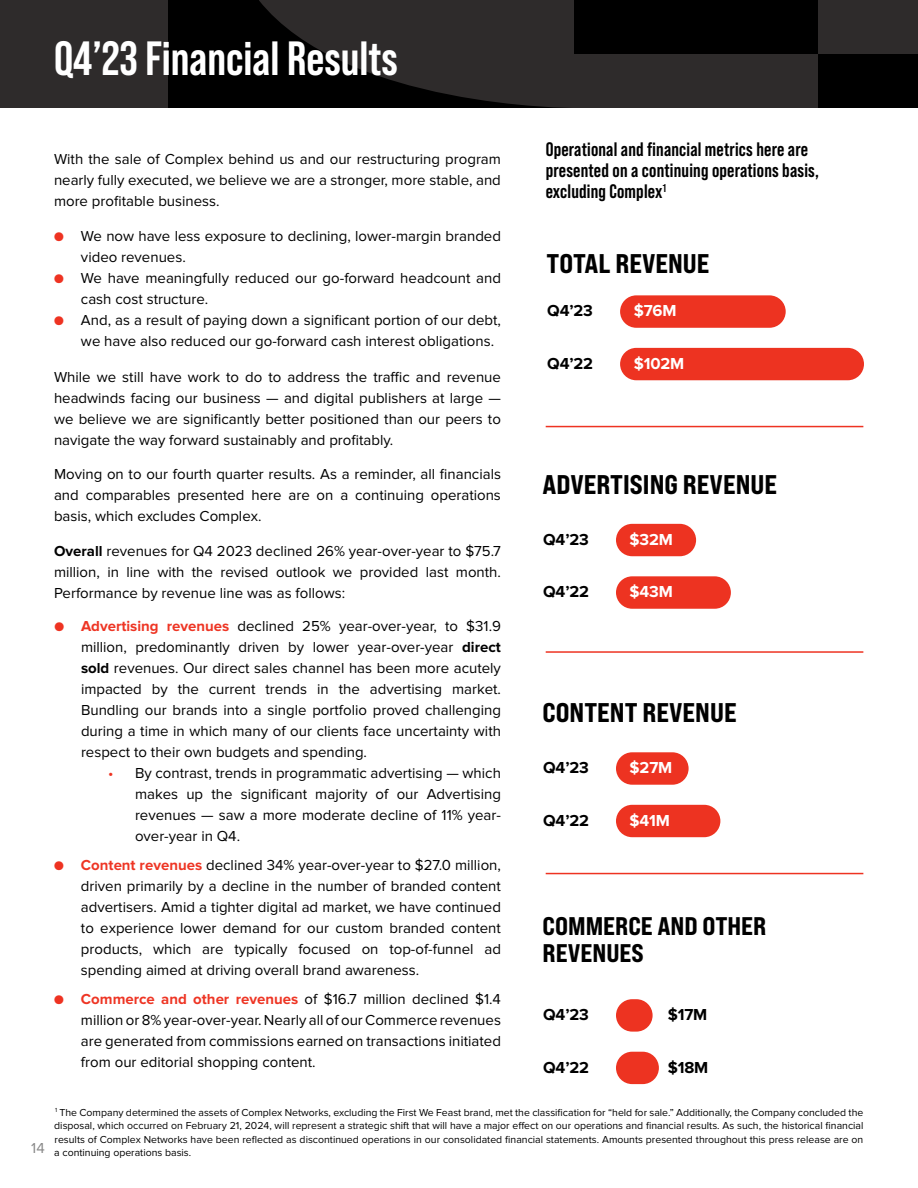
<style>
.page{position:relative;width:918px;height:1188px;background:#fff}
.page>*{position:absolute;margin:0;border:0;box-sizing:border-box;transform-origin:0 0}
.t1{font:700 48px "Bebas Neue Pro";color:#fff}
.t2{font:27px "Bebas Neue Pro Exp Eb";color:#000}
.t3{font:25.5px/27px "Bebas Neue Pro Exp Eb";color:#000}
.t4{font:700 19.5px/21px "Bebas Neue Pro";letter-spacing:.01em;color:#000}
.t5{font:700 16.5px "Proxima Nova";letter-spacing:-.01em;color:#000}
.t6{font:700 16.5px "Proxima Nova";letter-spacing:-.01em;color:#fff}
.t7{font:15px/21px "Proxima Nova";color:#000;text-align:justify}
.t8{font:15px "Proxima Nova";color:#878787}
.t9{font:10.5px/13.5px "Proxima Nova";color:#000;text-align:justify}
.s1{color:#e32}
.s2{font-weight:700}
.s3{font-weight:700;color:#ee3524}
</style>
<div class="page">
<hr style="left:546px;top:426px;width:317px;height:1px;background:#e32">
<hr style="left:546px;top:651px;width:317px;height:2px;background:#e32">
<hr style="left:546px;top:873px;width:317px;height:1px;background:#e32">
<div style="left:574px;top:0;width:244px;height:54px;background:#000"></div>
<div style="left:0;top:0;width:168px;height:108px;background:#2e2b2b"></div>
<div style="left:168px;top:0;width:91px;height:108px;background:#000"></div>
<svg style="left:259px;top:0;width:315px;height:108px;background:#211e1e"></svg>
<div style="left:818px;top:54px;width:100px;height:54px;background:#000"></div>
<div style="left:818px;top:0;width:100px;height:54px;background:#2e2b2b"></div>
<div style="left:574px;top:54px;width:244px;height:54px;background:#2e2b2b"></div>
<div style="left:620px;top:295px;width:166px;height:33px;background:#ed3321;border-radius:16px"></div>
<div style="left:616px;top:524px;width:80px;height:32px;background:#ed3321;border-radius:16px"></div>
<div style="left:616px;top:752px;width:73px;height:33px;background:#ed3321;border-radius:16px"></div>
<div style="left:616px;top:999px;width:37px;height:33px;background:#ed3321;border-radius:16px"></div>
<div style="left:620px;top:348px;width:244px;height:32px;background:#ed3321;border-radius:16px"></div>
<div style="left:616px;top:576px;width:115px;height:33px;background:#ed3321;border-radius:16px"></div>
<div style="left:616px;top:805px;width:104px;height:32px;background:#ed3321;border-radius:16px"></div>
<div style="left:616px;top:1052px;width:43px;height:32px;background:#ed3321;border-radius:16px"></div>
<h1 class="t1" style="left:54px;top:31px;width:346px">Q4’23 Financial Results</h1>
<p class="t7" style="left:54px;top:148px;width:448px">With the sale of Complex behind us and our restructuring program nearly fully executed, we believe we are a stronger, more stable, and more profitable business.</p>
<p class="t7" style="left:81px;top:226px;width:422px;text-indent:-27px"><span class="s1">●</span> We now have less exposure to declining, lower-margin branded video revenues.</p>
<p class="t7" style="left:81px;top:268px;width:421px;text-indent:-27px"><span class="s1">●</span> We have meaningfully reduced our go-forward headcount and cash cost structure.</p>
<p class="t7" style="left:81px;top:310px;width:422px;text-indent:-27px"><span class="s1">●</span> And, as a result of paying down a significant portion of our debt, we have also reduced our go-forward cash interest obligations.</p>
<p class="t7" style="left:54px;top:367px;width:449px">While we still have work to do to address the traffic and revenue headwinds facing our business — and digital publishers at large — we believe we are significantly better positioned than our peers to navigate the way forward sustainably and profitably.</p>
<p class="t7" style="left:54px;top:464px;width:449px">Moving on to our fourth quarter results. As a reminder, all financials and comparables presented here are on a continuing operations basis, which excludes Complex.</p>
<p class="t7" style="left:54px;top:541px;width:449px"><span class="s2">Overall</span> revenues for Q4 2023 declined 26% year-over-year to $75.7 million, in line with the revised outlook we provided last month.<br>Performance by revenue line was as follows:</p>
<p class="t7" style="left:81px;top:616px;width:422px;text-indent:-27px"><span class="s1">●</span> <span class="s3">Advertising revenues</span> declined 25% year-over-year, to $31.9 million, predominantly driven by lower year-over-year <span class="s2">direct sold</span> revenues. Our direct sales channel has been more acutely impacted by the current trends in the advertising market.<br>Bundling our brands into a single portfolio proved challenging during a time in which many of our clients face uncertainty with respect to their own budgets and spending.</p>
<p class="t7" style="left:135px;top:763px;width:368px;text-indent:-27px"><span class="s1">•</span> By contrast, trends in programmatic advertising — which makes up the significant majority of our Advertising revenues — saw a more moderate decline of 11% year&shy;over-year in Q4.</p>
<p class="t7" style="left:81px;top:855px;width:422px;text-indent:-27px"><span class="s1">●</span> <span class="s3">Content revenues</span> declined 34% year-over-year to $27.0 million, driven primarily by a decline in the number of branded content advertisers. Amid a tighter digital ad market, we have continued to experience lower demand for our custom branded content products, which are typically focused on top-of-funnel ad spending aimed at driving overall brand awareness.</p>
<p class="t7" style="left:81px;top:989px;width:422px;text-indent:-27px"><span class="s1">●</span> <span class="s3">Commerce and other revenues</span> of $16.7 million declined $1.4 million or 8% year-over-year. Nearly all of our Commerce revenues are generated from commissions earned on transactions initiated from our editorial shopping content.</p>
<h3 class="t4" style="left:546px;top:139px;width:275px">Operational and financial metrics here are presented on a continuing operations basis, excluding Complex<sup>1</sup></h3>
<h2 class="t2" style="left:547px;top:247px;width:164px">TOTAL REVENUE</h2>
<p class="t5" style="left:547px;top:301px;width:47px">Q4’23</p>
<p class="t5" style="left:547px;top:354px;width:47px">Q4’22</p>
<p class="t6" style="left:634px;top:301px;width:44px">$76M</p>
<p class="t6" style="left:634px;top:354px;width:52px">$102M</p>
<h2 class="t2" style="left:543px;top:468px;width:236px">ADVERTISING REVENUE</h2>
<p class="t5" style="left:543px;top:530px;width:47px">Q4’23</p>
<p class="t5" style="left:543px;top:582px;width:47px">Q4’22</p>
<p class="t6" style="left:630px;top:530px;width:45px">$32M</p>
<p class="t6" style="left:630px;top:582px;width:45px">$43M</p>
<h2 class="t2" style="left:543px;top:696px;width:196px">CONTENT REVENUE</h2>
<p class="t5" style="left:543px;top:758px;width:47px">Q4’23</p>
<p class="t5" style="left:543px;top:811px;width:47px">Q4’22</p>
<p class="t6" style="left:630px;top:758px;width:44px">$27M</p>
<p class="t6" style="left:630px;top:811px;width:42px">$41M</p>
<h3 class="t3" style="left:543px;top:913px;width:225px">COMMERCE AND OTHER<br>REVENUES</h3>
<p class="t5" style="left:543px;top:1005px;width:47px">Q4’23</p>
<p class="t5" style="left:543px;top:1058px;width:47px">Q4’22</p>
<p class="t5" style="left:668px;top:1005px;width:41px">$17M</p>
<p class="t5" style="left:668px;top:1058px;width:42px">$18M</p>
<p class="t8" style="left:31px;top:1139px;width:15px">14</p>
<p class="t9" style="left:54px;top:1106px;width:811px"><sup>1</sup> The Company determined the assets of Complex Networks, excluding the First We Feast brand, met the classification for “held for sale.” Additionally, the Company concluded the disposal, which occurred on February 21, 2024, will represent a strategic shift that will have a major effect on our operations and financial results. As such, the historical financial results of Complex Networks have been reflected as discontinued operations in our consolidated financial statements. Amounts presented throughout this press release are on a continuing operations basis.</p>
</div>
